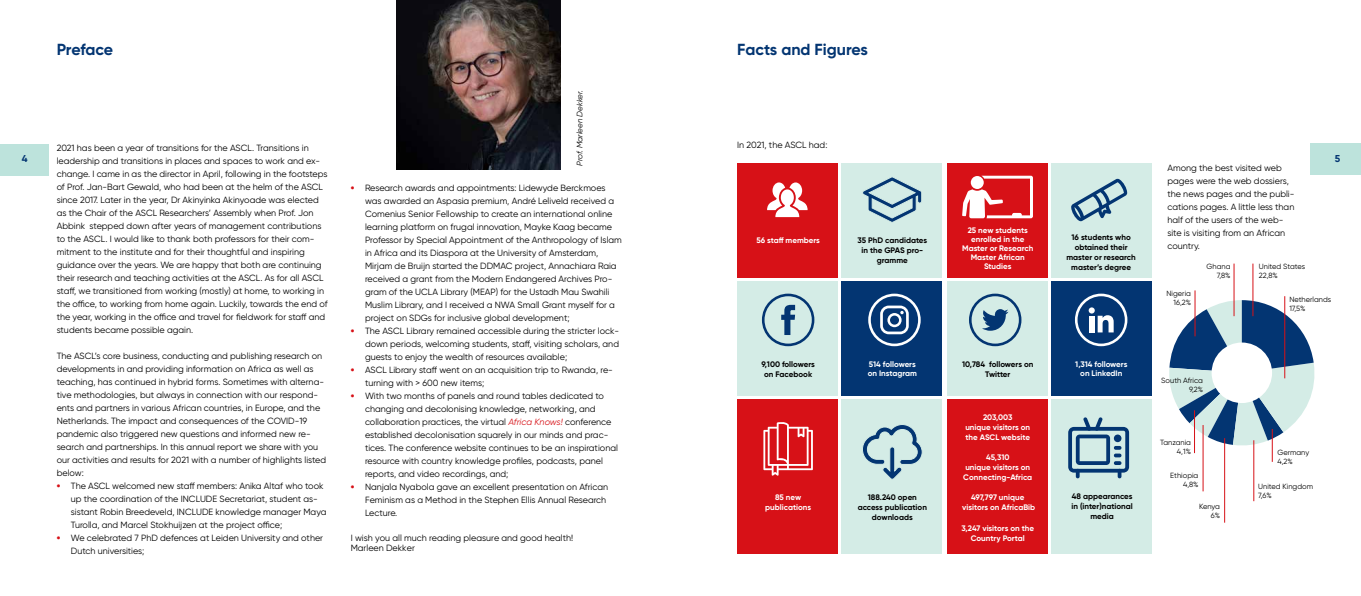
<style>
.page{position:relative;width:1361px;height:596px;background:#fff}
.page>*{position:absolute;margin:0;border:0;box-sizing:border-box;transform-origin:0 0}
.t1{font:700 16px "Gilroy";color:#033572}
.t2{font:700 10px "Gilroy";color:#033572}
.t3{font:9px/13px "Gilroy";color:#000}
.t4{font:700 8px/10px "Gilroy";color:#fff;text-align:center}
.t5{font:700 8px/10px "Gilroy";color:#000;text-align:center}
.t6{font:italic 8px "Gilroy";color:#000}
.t7{font:7.5px/9px "Gilroy";color:#000;text-align:right}
.s1{font-weight:900;color:#d71117}
.s2{font-style:italic;color:#d71117}
</style>
<div class="page">
<div style="left:0;top:143px;width:48px;height:32px;background:#bde3dc"></div>
<div style="left:1310px;top:143px;width:51px;height:32px;background:#bde3dc"></div>
<div style="left:737px;top:164px;width:101px;height:114px;background:#d71117"></div>
<div style="left:737px;top:399px;width:101px;height:154px;background:#d71117"></div>
<div style="left:737px;top:281px;width:101px;height:114px;background:#d4ece6"></div>
<div style="left:947px;top:164px;width:100px;height:114px;background:#d71117"></div>
<div style="left:947px;top:399px;width:100px;height:154px;background:#d71117"></div>
<div style="left:947px;top:281px;width:100px;height:114px;background:#d4ece6"></div>
<div style="left:841px;top:164px;width:101px;height:114px;background:#d4ece6"></div>
<div style="left:841px;top:399px;width:101px;height:154px;background:#d4ece6"></div>
<div style="left:841px;top:281px;width:101px;height:114px;background:#033572"></div>
<div style="left:1051px;top:164px;width:100px;height:114px;background:#d4ece6"></div>
<div style="left:1051px;top:399px;width:100px;height:154px;background:#d4ece6"></div>
<div style="left:1051px;top:281px;width:100px;height:114px;background:#033572"></div>
<img style="left:397px;top:0;width:163px;height:169px">
<svg style="left:767px;top:182px;width:40px;height:35px"></svg>
<svg style="left:762px;top:293px;width:52px;height:53px"></svg>
<svg style="left:969px;top:293px;width:52px;height:53px"></svg>
<svg style="left:868px;top:293px;width:52px;height:53px"></svg>
<svg style="left:1075px;top:293px;width:52px;height:53px"></svg>
<svg style="left:862px;top:177px;width:60px;height:46px"></svg>
<svg style="left:763px;top:422px;width:50px;height:53px"></svg>
<svg style="left:862px;top:424px;width:61px;height:56px"></svg>
<svg style="left:1068px;top:417px;width:61px;height:61px"></svg>
<svg style="left:1071px;top:178px;width:56px;height:43px"></svg>
<svg style="left:962px;top:176px;width:71px;height:42px"></svg>
<svg style="left:1169px;top:300px;width:146px;height:146px"></svg>
<div style="left:1211px;top:342px;width:61px;height:61px;background:#fff;border-radius:50%"></div>
<hr style="left:1233px;top:263px;width:1px;height:53px;background:#d71117">
<hr style="left:1194px;top:290px;width:1px;height:46px;background:#d71117">
<hr style="left:1252px;top:263px;width:1px;height:53px;background:#d71117">
<hr style="left:1284px;top:296px;width:1px;height:82px;background:#d71117">
<hr style="left:1272px;top:428px;width:1px;height:33px;background:#d71117">
<hr style="left:1253px;top:440px;width:1px;height:61px;background:#d71117">
<hr style="left:1224px;top:438px;width:1px;height:84px;background:#d71117">
<hr style="left:1202px;top:425px;width:1px;height:66px;background:#d71117">
<hr style="left:1194px;top:410px;width:1px;height:43px;background:#d71117">
<h1 class="t1" style="left:57px;top:40px;width:58px">Preface</h1>
<h1 class="t1" style="left:737px;top:40px;width:132px">Facts and Figures</h1>
<p class="t6" style="left:575px;top:166px;width:77px;rotate:-90deg">Prof. Marleen Dekker.</p>
<p class="t3" style="left:737px;top:138px;width:92px">In 2021, the ASCL had:</p>
<p class="t3" style="left:57px;top:141px;width:272px">2021 has been a year of transitions for the ASCL. Transitions in leadership and transitions in places and spaces to work and ex&shy;change. I came in as the director in April, following in the footsteps of Prof. Jan-Bart Gewald, who had been at the helm of the ASCL since 2017. Later in the year, Dr Akinyinka Akinyoade was elected as the Chair of the ASCL Researchers’ Assembly when Prof. Jon Abbink stepped down after years of management contributions to the ASCL. I would like to thank both professors for their com&shy;mitment to the institute and for their thoughtful and inspiring guidance over the years. We are happy that both are continuing their research and teaching activities at the ASCL. As for all ASCL staff, we transitioned from working (mostly) at home, to working in the office, to working from home again. Luckily, towards the end of the year, working in the office and travel for fieldwork for staff and students became possible again.</p>
<p class="t3" style="left:57px;top:349px;width:271px">The ASCL’s core business, conducting and publishing research on developments in and providing information on Africa as well as teaching, has continued in hybrid forms. Sometimes with alterna&shy;tive methodologies, but always in connection with our respond&shy;ents and partners in various African countries, in Europe, and the Netherlands. The impact and consequences of the COVID-19 pandemic also triggered new questions and informed new re&shy;search and partnerships. In this annual report we share with you our activities and results for 2021 with a number of highlights listed below:</p>
<p class="t3" style="left:71px;top:479px;width:257px;text-indent:-14px"><span class="s1">•</span> The ASCL welcomed new staff members: Anika Altaf who took up the coordination of the INCLUDE Secretariat, student as&shy;sistant Robin Breedeveld, INCLUDE knowledge manager Maya Turolla, and Marcel Stokhuijzen at the project office;</p>
<p class="t3" style="left:71px;top:531px;width:254px;text-indent:-14px"><span class="s1">•</span> We celebrated 7 PhD defences at Leiden University and other<br>Dutch universities;</p>
<p class="t2" style="left:22px;top:152px;width:7px">4</p>
<p class="t2" style="left:1335px;top:152px;width:7px">5</p>
<p class="t3" style="left:1167px;top:161px;width:129px">Among the best visited web pages were the web dossiers, the news pages and the publi&shy;cations pages. A little less than half of the users of the web&shy;site is visiting from an African country.</p>
<p class="t3" style="left:365px;top:181px;width:258px;text-indent:-14px"><span class="s1">•</span> Research awards and appointments: Lidewyde Berckmoes was awarded an Aspasia premium, André Leliveld received a Comenius Senior Fellowship to create an international online learning platform on frugal innovation, Mayke Kaag became Professor by Special Appointment of the Anthropology of Islam in Africa and its Diaspora at the University of Amsterdam, Mirjam de Bruijn started the DDMAC project, Annachiara Raia received a grant from the Modern Endangered Archives Pro&shy;gram of the UCLA Library (MEAP) for the Ustadh Mau Swahili Muslim Library, and I received a NWA Small Grant myself for a project on SDGs for inclusive global development;</p>
<p class="t3" style="left:365px;top:323px;width:255px;text-align:justify;text-indent:-14px"><span class="s1">•</span> The ASCL Library remained accessible during the stricter lock&shy;down periods, welcoming students, staff, visiting scholars, and guests to enjoy the wealth of resources available;</p>
<p class="t3" style="left:365px;top:362px;width:249px;text-indent:-14px"><span class="s1">•</span> ASCL Library staff went on an acquisition trip to Rwanda, re&shy;turning with &gt; 600 new items;</p>
<p class="t3" style="left:365px;top:388px;width:254px;text-indent:-14px"><span class="s1">•</span> With two months of panels and round tables dedicated to changing and decolonising knowledge, networking, and collaboration practices, the virtual <span class="s2">Africa Knows!</span> conference established decolonisation squarely in our minds and prac&shy;tices. The conference website continues to be an inspirational resource with country knowledge profiles, podcasts, panel reports, and video recordings, and;</p>
<p class="t3" style="left:365px;top:479px;width:245px;text-indent:-14px"><span class="s1">•</span> Nanjala Nyabola gave an excellent presentation on African<br>Feminism as a Method in the Stephen Ellis Annual Research<br>Lecture.</p>
<p class="t3" style="left:351px;top:531px;width:224px;line-height:10.8px">I wish you all much reading pleasure and good health!<br>Marleen Dekker</p>
<p class="t4" style="left:962px;top:225px;width:73px;line-height:9px">25 new students enrolled in the<br>Master or Research<br>Master African<br>Studies</p>
<p class="t5" style="left:1066px;top:232px;width:71px">16 students who obtained their master or research master’s degree</p>
<p class="t4" style="left:756px;top:235px;width:65px">56 staff members</p>
<p class="t5" style="left:857px;top:235px;width:71px">35 PhD candidates in the GPAS pro&shy;gramme</p>
<p class="t7" style="left:1206px;top:261px;width:25px">Ghana<br>7,8%</p>
<p class="t7" style="left:1259px;top:261px;width:48px;text-align:left">United States<br>22,8%</p>
<p class="t7" style="left:1289px;top:295px;width:43px;text-align:left">Netherlands<br>17,5%</p>
<p class="t7" style="left:1166px;top:288px;width:26px">Nigeria<br>16,2%</p>
<p class="t4" style="left:868px;top:359px;width:51px;line-height:9px;text-align:left">514 followers on Instagram</p>
<p class="t4" style="left:1075px;top:359px;width:54px;line-height:9px">1,314 followers on LinkedIn</p>
<p class="t5" style="left:761px;top:359px;width:55px">9,100 followers on Facebook</p>
<p class="t5" style="left:962px;top:359px;width:73px">10,784 followers on<br>Twitter</p>
<p class="t7" style="left:1161px;top:376px;width:43px">South Africa<br>9,2%</p>
<p class="t4" style="left:965px;top:412px;width:66px">203,003<br>unique visitors on the ASCL website</p>
<p class="t4" style="left:963px;top:452px;width:70px">45,310<br>unique visitors on<br>Connecting-Africa</p>
<p class="t4" style="left:962px;top:492px;width:74px">497,797 unique visitors on AfricaBib</p>
<p class="t4" style="left:961px;top:522px;width:74px">3,247 visitors on the<br>Country Portal</p>
<p class="t7" style="left:1160px;top:437px;width:32px">Tanzania<br>4,1%</p>
<p class="t7" style="left:1277px;top:447px;width:33px;text-align:left">Germany<br>4,2%</p>
<p class="t7" style="left:1258px;top:482px;width:56px;text-align:left">United Kingdom<br>7,6%</p>
<p class="t7" style="left:1170px;top:470px;width:30px">Ethiopia<br>4,8%</p>
<p class="t5" style="left:1071px;top:491px;width:63px">48 appearances in (inter)national media</p>
<p class="t5" style="left:857px;top:492px;width:71px">188.240 open access publication downloads</p>
<p class="t4" style="left:765px;top:492px;width:47px">85 new publications</p>
<p class="t7" style="left:1199px;top:501px;width:22px">Kenya<br>6%</p>
</div>
